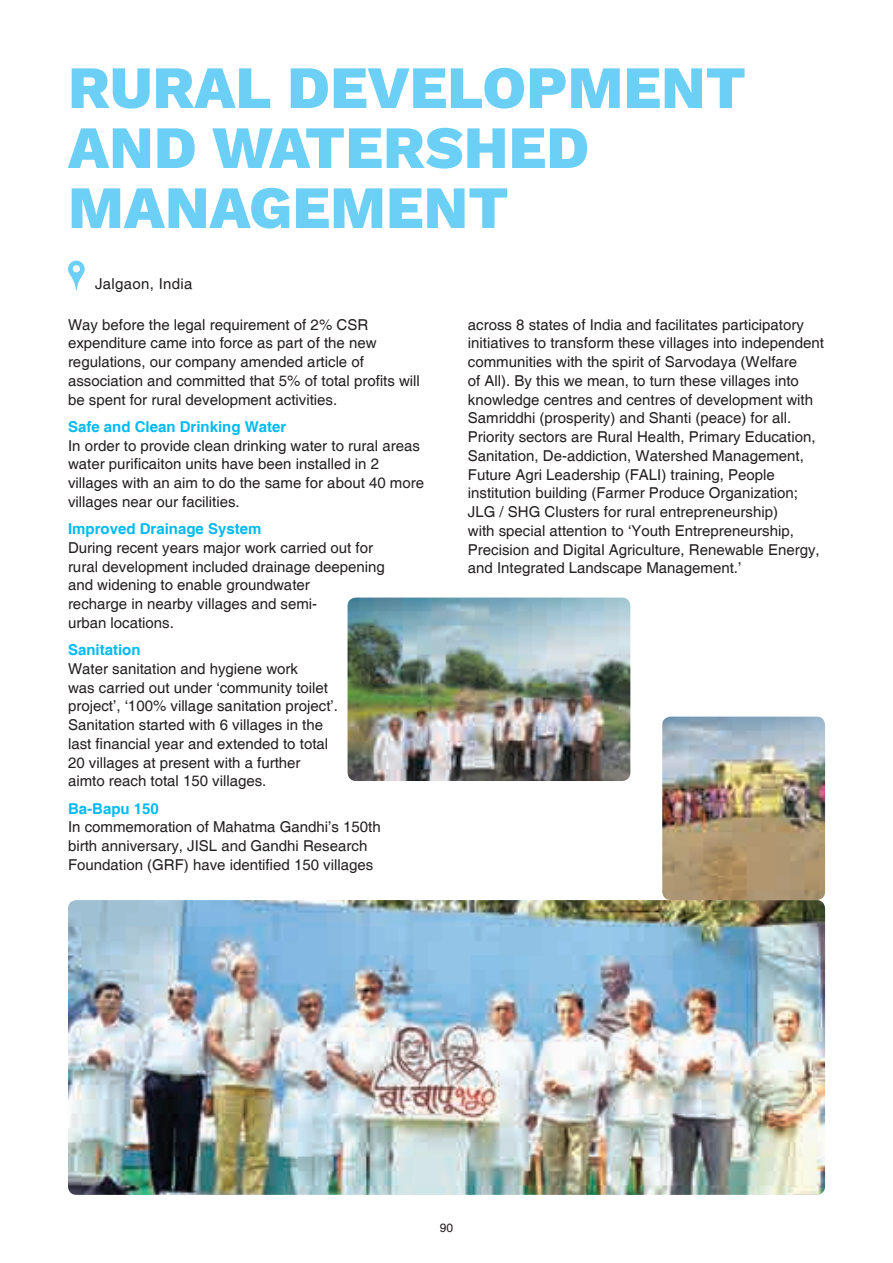
<style>
.page{position:relative;width:893px;height:1263px;background:#fff}
.page>*{position:absolute;margin:0;border:0;box-sizing:border-box;transform-origin:0 0}
.t1{font:800 60px/60px "Work Sans";color:#6bcff6}
.t2{font:15px/18.8px "Helvetica";color:#231f20}
.t3{font:700 15px "Helvetica";color:#00baf1}
.t4{font:15px "Helvetica";letter-spacing:.02em;color:#231f20}
.t5{font:12px "Helvetica";color:#231f20}
</style>
<div class="page">
<svg style="left:68px;top:261px;width:17px;height:30px"></svg>
<img style="left:68px;top:900px;width:757px;height:295px">
<img style="left:662px;top:717px;width:163px;height:183px">
<img style="left:347px;top:598px;width:283px;height:183px">
<h1 class="t1" style="left:68px;top:61px;width:679px">RURAL DEVELOPMENT<br>AND WATERSHED<br>MANAGEMENT</h1>
<p class="t4" style="left:95px;top:275px;width:99px">Jalgaon, India</p>
<p class="t2" style="left:68px;top:315px;width:353px">Way before the legal requirement of 2% CSR expenditure came into force as part of the new regulations, our company amended article of association and committed that 5% of total profits will be spent for rural development activities.</p>
<p class="t3" style="left:68px;top:417px;width:220px">Safe and Clean Drinking Water</p>
<p class="t2" style="left:68px;top:436px;width:357px">In order to provide clean drinking water to rural areas water purificaiton units have been installed in 2 villages with an aim to do the same for about 40 more villages near our facilities.</p>
<p class="t3" style="left:68px;top:520px;width:195px">Improved Drainage System</p>
<p class="t2" style="left:68px;top:539px;width:318px">During recent years major work carried out for rural development included drainage deepening and widening to enable groundwater<br>recharge in nearby villages and semi-<br>urban locations.</p>
<p class="t3" style="left:68px;top:641px;width:74px">Sanitation</p>
<p class="t2" style="left:68px;top:660px;width:271px">Water sanitation and hygiene work<br>was carried out under ‘community toilet project’, ‘100% village sanitation project’.<br>Sanitation started with 6 villages in the last financial year and extended to total 20 villages at present with a further<br>aim to reach total 150 villages.</p>
<p class="t3" style="left:68px;top:799px;width:92px">Ba-Bapu 150</p>
<p class="t2" style="left:68px;top:818px;width:314px">In commemoration of Mahatma Gandhi’s 150th birth anniversary, JISL and Gandhi Research<br>Foundation (GRF) have identified 150 villages</p>
<p class="t2" style="left:468px;top:315px;width:357px">across 8 states of India and facilitates participatory initiatives to transform these villages into independent communities with the spirit of Sarvodaya (Welfare<br>of All). By this we mean, to turn these villages into knowledge centres and centres of development with Samriddhi (prosperity) and Shanti (peace) for all.<br>Priority sectors are Rural Health, Primary Education, Sanitation, De-addiction, Watershed Management, Future Agri Leadership (FALI) training, People institution building (Farmer Produce Organization; JLG / SHG Clusters for rural entrepreneurship)<br>with special attention to ‘Youth Entrepreneurship, Precision and Digital Agriculture, Renewable Energy, and Integrated Landscape Management.’</p>
<p class="t5" style="left:440px;top:1221px;width:15px">90</p>
</div>
